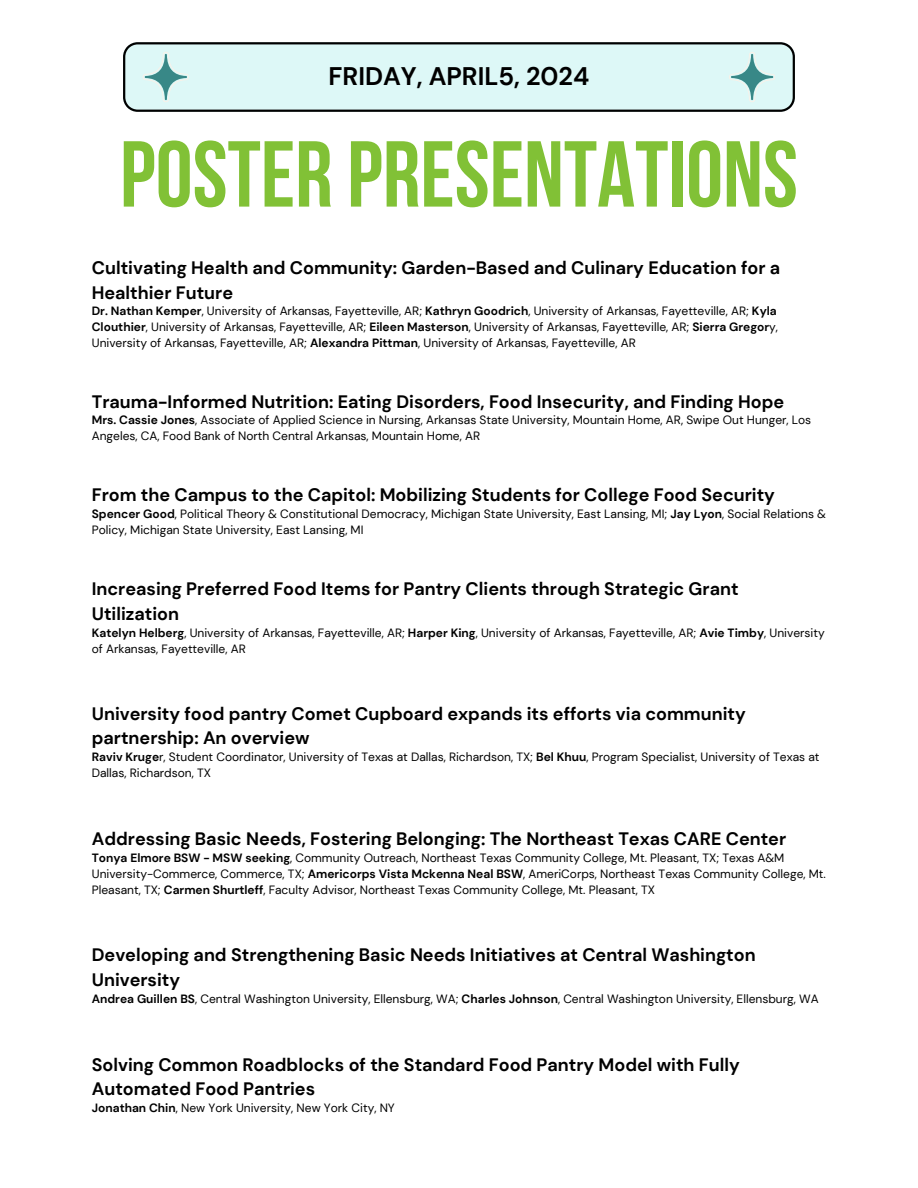
<style>
.page{position:relative;width:918px;height:1188px;background:#fff}
.page>*{position:absolute;margin:0;border:0;box-sizing:border-box;transform-origin:0 0}
.t1{font:700 93.45px "Bebas Neue";color:#81c136}
.t2{font:700 25.35px "DM Sans";color:#000}
.t3{font:700 18px/24.8px "DM Sans";color:#000}
.t4{font:12px/16px "DM Sans";color:#000}
.s1{font-weight:700}
</style>
<div class="page">
<svg style="left:123px;top:42px;width:672px;height:70px;background:#cbe3e2"></svg>
<svg style="left:143px;top:52px;width:46px;height:50px;background:#bce0de"></svg>
<svg style="left:729px;top:52px;width:46px;height:50px;background:#bce0de"></svg>
<p class="t2" style="left:329px;top:60px;width:262px">FRIDAY, APRIL5, 2024</p>
<h2 class="t1" style="left:120px;top:137px;width:679px">POSTER PRESENTATIONS</h2>
<h1 class="t3" style="left:92px;top:255px;width:690px">Cultivating Health and Community: Garden-Based and Culinary Education for a<br>Healthier Future</h1>
<p class="t4" style="left:92px;top:303px;width:688px;text-align:justify"><span class="s1">Dr. Nathan Kemper</span>, University of Arkansas, Fayetteville, AR; <span class="s1">Kathryn Goodrich</span>, University of Arkansas, Fayetteville, AR; <span class="s1">Kyla Clouthier</span>, University of Arkansas, Fayetteville, AR; <span class="s1">Eileen Masterson</span>, University of Arkansas, Fayetteville, AR; <span class="s1">Sierra Gregor</span>y, University of Arkansas, Fayetteville, AR; <span class="s1">Alexandra Pittman</span>, University of Arkansas, Fayetteville, AR</p>
<p class="t3" style="left:92px;top:389px;width:694px">Trauma-Informed Nutrition: Eating Disorders, Food Insecurity, and Finding Hope</p>
<h3 class="t4" style="left:92px;top:411px;width:721px"><span class="s1">Mrs. Cassie Jones</span>, Associate of Applied Science in Nursing, Arkansas State University, Mountain Home, AR, Swipe Out Hunger, Los<br>Angeles, CA, Food Bank of North Central Arkansas, Mountain Home, AR</h3>
<p class="t3" style="left:92px;top:483px;width:685px">From the Campus to the Capitol: Mobilizing Students for College Food Security</p>
<h3 class="t4" style="left:92px;top:506px;width:736px"><span class="s1">Spencer Good</span>, Political Theory &amp; Constitutional Democracy, Michigan State University, East Lansing, MI; <span class="s1">Jay Lyon</span>, Social Relations &amp;<br>Policy, Michigan State University, East Lansing, MI</h3>
<p class="t3" style="left:92px;top:577px;width:648px">Increasing Preferred Food Items for Pantry Clients through Strategic Grant<br>Utilization</p>
<h3 class="t4" style="left:92px;top:625px;width:734px"><span class="s1">Katelyn Helberg</span>, University of Arkansas, Fayetteville, AR; <span class="s1">Harper King</span>, University of Arkansas, Fayetteville, AR; <span class="s1">Avie Timby</span>, University of Arkansas, Fayetteville, AR</h3>
<p class="t3" style="left:92px;top:701px;width:656px">University food pantry Comet Cupboard expands its efforts via community partnership: An overview</p>
<h3 class="t4" style="left:92px;top:749px;width:729px"><span class="s1">Raviv Kruge</span>r, Student Coordinator, University of Texas at Dallas, Richardson, TX; <span class="s1">Bel Khuu</span>, Program Specialist, University of Texas at<br>Dallas, Richardson, TX</h3>
<p class="t3" style="left:92px;top:826px;width:696px">Addressing Basic Needs, Fostering Belonging: The Northeast Texas CARE Center</p>
<h3 class="t4" style="left:92px;top:850px;width:736px"><span class="s1">Tonya Elmore BSW - MSW seeking</span>, Community Outreach, Northeast Texas Community College, Mt. Pleasant, TX; Texas A&amp;M<br>University-Commerce, Commerce, TX; <span class="s1">Americorps Vista Mckenna Neal BSW</span>, AmeriCorps, Northeast Texas Community College, Mt.<br>Pleasant, TX; <span class="s1">Carmen Shurtleff</span>, Faculty Advisor, Northeast Texas Community College, Mt. Pleasant, TX</h3>
<p class="t3" style="left:92px;top:943px;width:665px">Developing and Strengthening Basic Needs Initiatives at Central Washington<br>University</p>
<h3 class="t4" style="left:92px;top:991px;width:728px"><span class="s1">Andrea Guillen BS</span>, Central Washington University, Ellensburg, WA; <span class="s1">Charles Johnson</span>, Central Washington University, Ellensburg, WA</h3>
<p class="t3" style="left:92px;top:1052px;width:650px">Solving Common Roadblocks of the Standard Food Pantry Model with Fully<br>Automated Food Pantries</p>
<h3 class="t4" style="left:92px;top:1100px;width:305px"><span class="s1">Jonathan Chin</span>, New York University, New York City, NY</h3>
</div>
